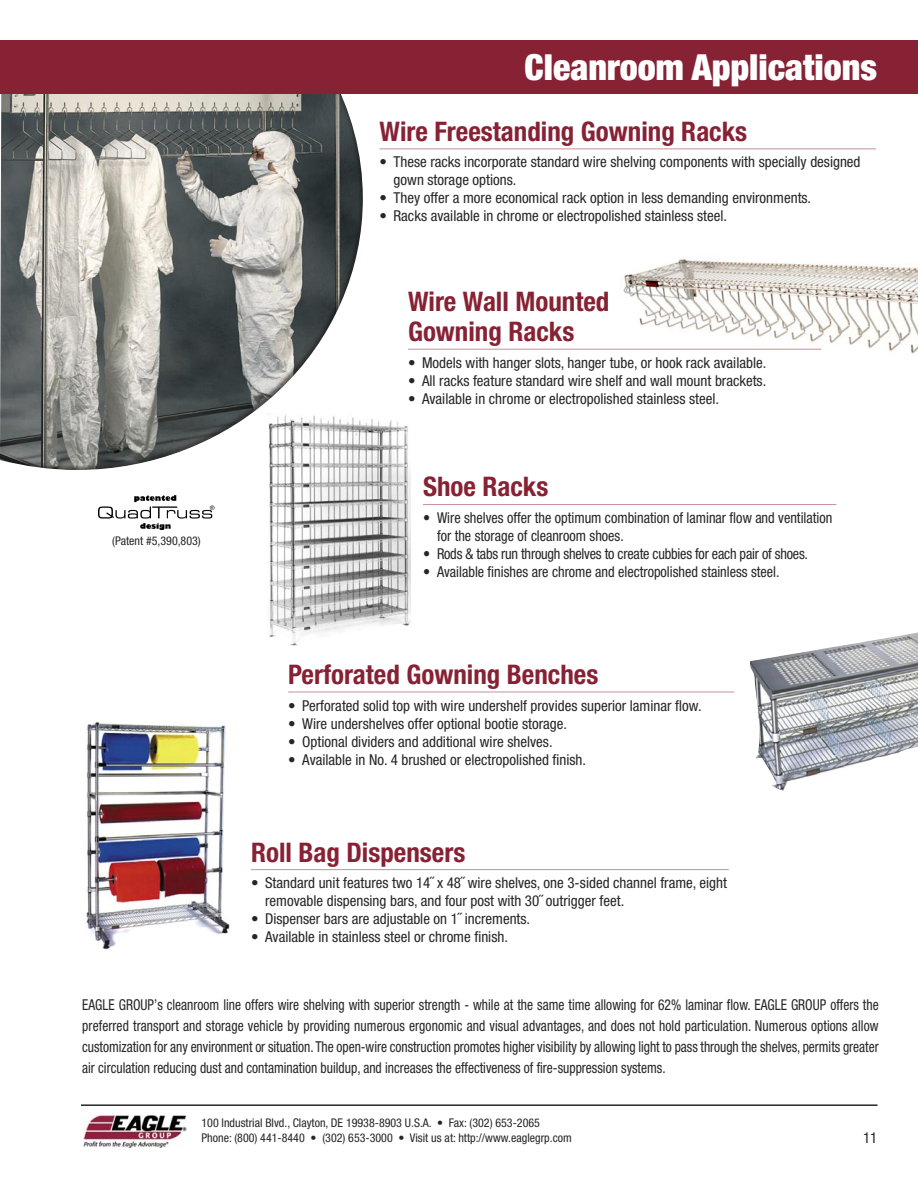
<style>
.page{position:relative;width:918px;height:1188px;background:#fff}
.page>*{position:absolute;margin:0;border:0;box-sizing:border-box;transform-origin:0 0}
.t1{font:900 condensed 36px "Helvetica Neue LT Pro";color:#fff}
.t2{font:700 condensed 27px/30px "Helvetica Neue LT Pro";color:#872235}
.t3{font:condensed 15px/18px "Helvetica Neue LT Pro";color:#272526}
.t4{font:condensed 15px/21px "Helvetica Neue LT Pro";color:#272526;text-align:justify;scale:.9 1}
.t5{font:condensed 15px/18px "Helvetica Neue LT Pro";color:#272526;scale:.95 1}
.t6{font:condensed 12px "Helvetica Neue LT Pro";color:#272526}
</style>
<div class="page">
<img style="left:615px;top:259px;width:303px;height:95px">
<hr style="left:81px;top:1104px;width:797px;height:2px;background:#272526">
<img style="left:83px;top:1115px;width:103px;height:33px">
<img style="left:85px;top:721px;width:145px;height:229px">
<img style="left:750px;top:632px;width:168px;height:159px">
<hr style="left:380px;top:148px;width:496px;height:1px;background:#c3919a">
<hr style="left:408px;top:349px;width:413px;height:1px;background:#c3919a">
<hr style="left:423px;top:504px;width:413px;height:1px;background:#c3919a">
<img style="left:0;top:94px;width:363px;height:376px">
<img style="left:267px;top:414px;width:144px;height:232px">
<hr style="left:288px;top:692px;width:446px;height:1px;background:#c3919a">
<hr style="left:251px;top:869px;width:478px;height:1px;background:#c3919a">
<img style="left:99px;top:495px;width:116px;height:35px">
<div style="left:0;top:40px;width:918px;height:54px;background:#872235"></div>
<p class="t1" style="left:524px;top:54px;width:354px">Cleanroom Applications</p>
<p class="t2" style="left:380px;top:119px;width:369px">Wire Freestanding Gowning Racks</p>
<p class="t3" style="left:394px;top:154px;width:469px;text-indent:-14px">• These racks incorporate standard wire shelving components with specially designed gown storage options.</p>
<p class="t3" style="left:380px;top:190px;width:433px">• They offer a more economical rack option in less demanding environments.</p>
<p class="t3" style="left:380px;top:208px;width:349px">• Racks available in chrome or electropolished stainless steel.</p>
<p class="t6" style="left:112px;top:536px;width:90px">(Patent #5,390,803)</p>
<p class="t2" style="left:408px;top:289px;width:203px">Wire Wall Mounted<br>Gowning Racks</p>
<p class="t3" style="left:408px;top:355px;width:360px">• Models with hanger slots, hanger tube, or hook rack available.</p>
<p class="t3" style="left:408px;top:373px;width:360px">• All racks feature standard wire shelf and wall mount brackets.</p>
<p class="t3" style="left:408px;top:391px;width:313px">• Available in chrome or electropolished stainless steel.</p>
<p class="t2" style="left:423px;top:474px;width:127px">Shoe Racks</p>
<p class="t5" style="left:437px;top:510px;width:418px;text-indent:-14px">• Wire shelves offer the optimum combination of laminar flow and ventilation for the storage of cleanroom shoes.</p>
<p class="t5" style="left:423px;top:546px;width:407px">• Rods &amp; tabs run through shelves to create cubbies for each pair of shoes.</p>
<p class="t5" style="left:423px;top:564px;width:377px">• Available finishes are chrome and electropolished stainless steel.</p>
<p class="t2" style="left:288px;top:662px;width:312px">Perforated Gowning Benches</p>
<p class="t3" style="left:288px;top:698px;width:415px">• Perforated solid top with wire undershelf provides superior laminar flow.</p>
<p class="t3" style="left:288px;top:716px;width:280px">• Wire undershelves offer optional bootie storage.</p>
<p class="t3" style="left:288px;top:734px;width:266px">• Optional dividers and additional wire shelves.</p>
<p class="t3" style="left:288px;top:752px;width:299px">• Available in No. 4 brushed or electropolished finish.</p>
<p class="t2" style="left:251px;top:839px;width:216px">Roll Bag Dispensers</p>
<p class="t3" style="left:265px;top:875px;width:463px;text-indent:-14px">• Standard unit features two 14˝ x 48˝ wire shelves, one 3-sided channel frame, eight removable dispensing bars, and four post with 30˝ outrigger feet.</p>
<p class="t3" style="left:251px;top:911px;width:281px">• Dispenser bars are adjustable on 1˝ increments.</p>
<p class="t3" style="left:251px;top:929px;width:258px">• Available in stainless steel or chrome finish.</p>
<p class="t4" style="left:82px;top:995px;width:887px">EAGLE GROUP’s cleanroom line offers wire shelving with superior strength - while at the same time allowing for 62% laminar flow. EAGLE GROUP offers the preferred transport and storage vehicle by providing numerous ergonomic and visual advantages, and does not hold particulation. Numerous options allow customization for any environment or situation. The open-wire construction promotes higher visibility by allowing light to pass through the shelves, permits greater air circulation reducing dust and contamination buildup, and increases the effectiveness of fire-suppression systems.</p>
<p class="t6" style="left:201px;top:1119px;width:340px">100 Industrial Blvd., Clayton, DE 19938-8903 U.S.A. • Fax: (302) 653-2065</p>
<p class="t6" style="left:201px;top:1134px;width:372px">Phone: (800) 441-8440 • (302) 653-3000 • Visit us at: http://www.eaglegrp.com</p>
<p class="t3" style="left:863px;top:1130px;width:16px">11</p>
</div>
